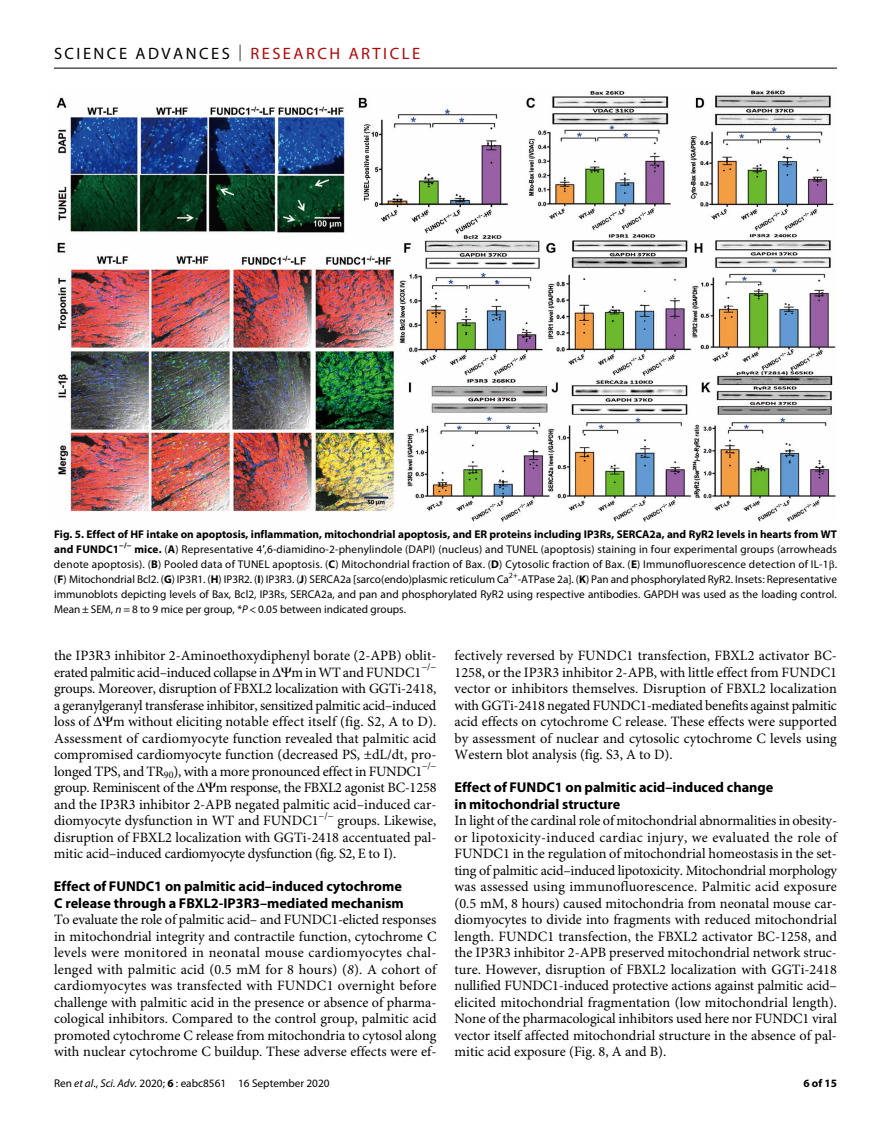
<style>
.page{position:relative;width:891px;height:1134px;background:#fff}
.page>*{position:absolute;margin:0;border:0;box-sizing:border-box;transform-origin:0 0}
.t1{font:16.5px "Myriad Pro";letter-spacing:.15em;color:#000}
.t2{font:14.25px/16.5px "Minion Pro";color:#000;text-align:justify}
.t3{font:700 14.25px/16.5px "Myriad Pro";color:#000}
.t4{font:11.25px/15px "Myriad Pro";color:#000;text-align:justify}
.t5{font:700 11.25px "Myriad Pro";color:#000}
.s1{font-weight:300}
.s2{color:#b10508}
.s3{font-weight:700}
.s4{font-style:italic}
</style>
<div class="page">
<hr style="left:54px;top:68px;width:783px;height:1px;background:#000">
<img style="left:56px;top:90px;width:780px;height:431px">
<p class="t1" style="left:54px;top:40px;width:368px">SCIENCE ADVANCES <span class="s1">|</span> <span class="s2">RESEARCH ARTICLE</span></p>
<p class="t4" style="left:54px;top:527px;width:785px"><span class="s3">Fig. 5. Effect of HF intake on apoptosis, inflammation, mitochondrial apoptosis, and ER proteins including IP3Rs, SERCA2a, and RyR2 levels in hearts from WT and FUNDC1</span><sup>−/−</sup> <span class="s3">mice.</span> (<span class="s3">A</span>) Representative 4′,6-diamidino-2-phenylindole (DAPI) (nucleus) and TUNEL (apoptosis) staining in four experimental groups (arrowheads denote apoptosis). (<span class="s3">B</span>) Pooled data of TUNEL apoptosis. (<span class="s3">C</span>) Mitochondrial fraction of Bax. (<span class="s3">D</span>) Cytosolic fraction of Bax. (<span class="s3">E</span>) Immunofluorescence detection of IL-1 . (<span class="s3">F</span>) Mitochondrial Bcl2. (<span class="s3">G</span>) IP3R1. (<span class="s3">H</span>) IP3R2. (<span class="s3">I</span>) IP3R3. (<span class="s3">J</span>) SERCA2a [sarco(endo)plasmic reticulum Ca<sup>2+</sup>-ATPase 2a]. (<span class="s3">K</span>) Pan and phosphorylated RyR2. Insets: Representative immunoblots depicting levels of Bax, Bcl2, IP3Rs, SERCA2a, and pan and phosphorylated RyR2 using respective antibodies. GAPDH was used as the loading control.<br>Mean ± SEM, <span class="s4">n</span> = 8 to 9 mice per group, *<span class="s4">P</span> &lt; 0.05 between indicated groups.</p>
<p class="t2" style="left:54px;top:649px;width:384px">the IP3R3 inhibitor 2-Aminoethoxydiphenyl borate (2-APB) oblit&shy;erated palmitic acid–induced collapse in</p>
<p class="t2" style="left:54px;top:665px;width:384px;text-indent:238px">m in WT and FUNDC1<sup>−/− </sup>groups. Moreover, disruption of FBXL2 localization with GGTi-2418, a geranylgeranyl transferase inhibitor, sensitized palmitic acid–induced loss of</p>
<p class="t2" style="left:54px;top:715px;width:384px;text-indent:59px">m without eliciting notable effect itself (fig. S2, A to D).<br>Assessment of cardiomyocyte function revealed that palmitic acid compromised cardiomyocyte function (decreased PS, ±dL/dt, pro&shy;longed TPS, and TR<sub>90</sub>), with a more pronounced effect in FUNDC1<sup>−/− </sup>group. Reminiscent of the</p>
<p class="t2" style="left:54px;top:781px;width:384px;text-indent:162px">m response, the FBXL2 agonist BC-1258 and the IP3R3 inhibitor 2-APB negated palmitic acid–induced car&shy;diomyocyte dysfunction in WT and FUNDC1<sup>−/−</sup> groups. Likewise, disruption of FBXL2 localization with GGTi-2418 accentuated pal&shy;mitic acid–induced cardiomyocyte dysfunction (fig. S2, E to I).</p>
<p class="t3" style="left:54px;top:877px;width:351px">Effect of FUNDC1 on palmitic acid–induced cytochrome<br>C release through a FBXL2-IP3R3–mediated mechanism</p>
<p class="t2" style="left:54px;top:913px;width:384px">To evaluate the role of palmitic acid– and FUNDC1-elicted responses in mitochondrial integrity and contractile function, cytochrome C levels were monitored in neonatal mouse cardiomyocytes chal&shy;lenged with palmitic acid (0.5 mM for 8 hours) (<span class="s4">8</span>). A cohort of cardiomyocytes was transfected with FUNDC1 overnight before challenge with palmitic acid in the presence or absence of pharma&shy;cological inhibitors. Compared to the control group, palmitic acid promoted cytochrome C release from mitochondria to cytosol along with nuclear cytochrome C buildup. These adverse effects were ef-</p>
<p class="t4" style="left:54px;top:1076px;width:277px">Ren <span class="s4">et al</span>., <span class="s4">Sci. Adv.</span> 2020; <span class="s3">6</span> : eabc8561 16 September 2020</p>
<p class="t2" style="left:455px;top:649px;width:384px">fectively reversed by FUNDC1 transfection, FBXL2 activator BC-1258, or the IP3R3 inhibitor 2-APB, with little effect from FUNDC1 vector or inhibitors themselves. Disruption of FBXL2 localization with GGTi-2418 negated FUNDC1-mediated benefits against palmitic acid effects on cytochrome C release. These effects were supported by assessment of nuclear and cytosolic cytochrome C levels using Western blot analysis (fig. S3, A to D).</p>
<p class="t3" style="left:455px;top:778px;width:320px">Effect of FUNDC1 on palmitic acid–induced change in mitochondrial structure</p>
<p class="t2" style="left:455px;top:814px;width:384px">In light of the cardinal role of mitochondrial abnormalities in obesity&shy;or lipotoxicity-induced cardiac injury, we evaluated the role of FUNDC1 in the regulation of mitochondrial homeostasis in the set&shy;ting of palmitic acid–induced lipotoxicity. Mitochondrial morphology was assessed using immunofluorescence. Palmitic acid exposure (0.5 mM, 8 hours) caused mitochondria from neonatal mouse car&shy;diomyocytes to divide into fragments with reduced mitochondrial length. FUNDC1 transfection, the FBXL2 activator BC-1258, and the IP3R3 inhibitor 2-APB preserved mitochondrial network struc&shy;ture. However, disruption of FBXL2 localization with GGTi-2418 nullified FUNDC1-induced protective actions against palmitic acid– elicited mitochondrial fragmentation (low mitochondrial length).<br>None of the pharmacological inhibitors used here nor FUNDC1 viral vector itself affected mitochondrial structure in the absence of pal&shy;mitic acid exposure (Fig. 8, A and B).</p>
<p class="t5" style="left:803px;top:1074px;width:35px">6 of 15</p>
</div>
